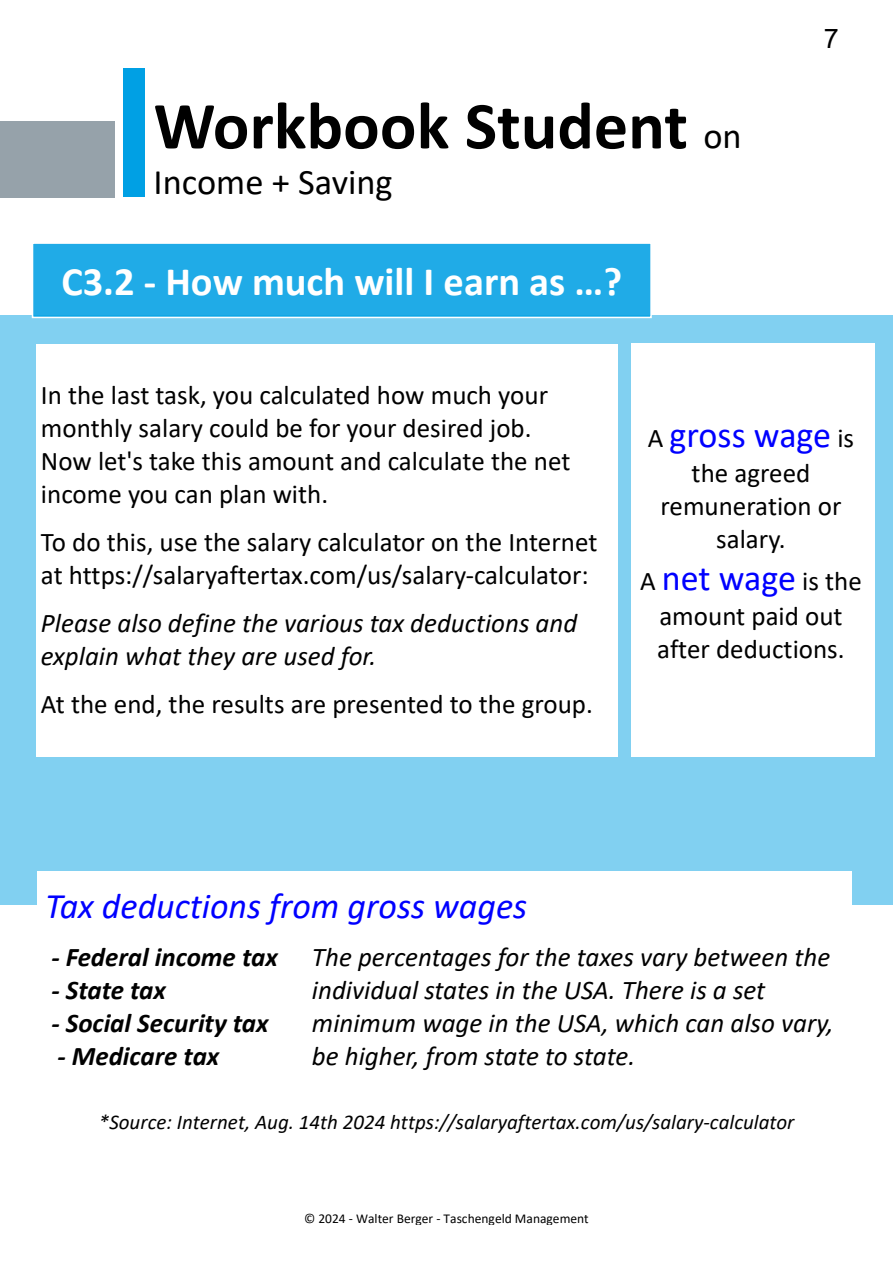
<style>
.page{position:relative;width:893px;height:1263px;background:#fff}
.page>*{position:absolute;margin:0;border:0;box-sizing:border-box;transform-origin:0 0}
.t1{font:700 67.5px "Calibri";color:#000}
.t2{font:700 40.5px "Calibri";color:#fff}
.t3{font:italic 36px "Calibri";color:#00f}
.t4{font:36px "Calibri";color:#00f}
.t5{font:36px "Calibri";color:#000}
.t6{font:27px/33px "Calibri";color:#000}
.t7{font:italic 27px/33px "Calibri";color:#000}
.t8{font:italic 700 27px "Calibri";color:#000}
.t9{font:27px "Arial";color:#000}
.t10{font:italic 21px "Calibri";color:#000}
.t11{font:13.5px "Calibri";color:#000}
.s1{font-weight:400;font-size:36px}
.s2{font-size:27px;color:#000}
</style>
<div class="page">
<div style="left:0;top:315px;width:893px;height:590px;background:#81d0f1"></div>
<div style="left:0;top:121px;width:115px;height:76px;background:#96a2aa"></div>
<div style="left:124px;top:68px;width:21px;height:129px;background:#00a0e4"></div>
<div style="left:33px;top:243px;width:618px;height:74px;background:#20abe7"></div>
<div style="left:32px;top:242px;width:620px;height:76px;border:2px solid #fff"></div>
<div style="left:37px;top:344px;width:581px;height:412px;background:#fff"></div>
<div style="left:37px;top:872px;width:814px;height:66px;background:#fff"></div>
<div style="left:631px;top:343px;width:244px;height:413px;background:#fff"></div>
<h1 class="t1" style="left:154px;top:98px;width:590px">Workbook Student <span class="s1">on</span></h1>
<h3 class="t5" style="left:154px;top:167px;width:241px">Income + Saving</h3>
<h2 class="t2" style="left:61px;top:265px;width:562px">C3.2 - How much will I earn as …?</h2>
<p class="t9" style="left:824px;top:29px;width:17px">7</p>
<p class="t6" style="left:41px;top:381px;width:531px">In the last task, you calculated how much your monthly salary could be for your desired job.<br>Now let's take this amount and calculate the net income you can plan with.</p>
<p class="t6" style="left:41px;top:528px;width:558px">To do this, use the salary calculator on the Internet at https://salaryaftertax.com/us/salary-calculator:</p>
<p class="t7" style="left:41px;top:609px;width:538px">Please also define the various tax deductions and explain what they are used for.</p>
<p class="t6" style="left:41px;top:690px;width:553px">At the end, the results are presented to the group.</p>
<h3 class="t4" style="left:648px;top:420px;width:208px"><span class="s2">A</span> gross wage <span class="s2">is</span></h3>
<p class="t6" style="left:660px;top:459px;width:183px;text-align:center">the agreed remuneration or salary.</p>
<h3 class="t4" style="left:640px;top:563px;width:223px"><span class="s2">A</span> net wage <span class="s2">is the</span></h3>
<p class="t6" style="left:657px;top:602px;width:189px">amount paid out after deductions.</p>
<h3 class="t3" style="left:45px;top:891px;width:483px">Tax deductions from gross wages</h3>
<p class="t7" style="left:312px;top:943px;width:523px">The percentages for the taxes vary between the individual states in the USA. There is a set minimum wage in the USA, which can also vary, be higher, from state to state.</p>
<p class="t8" style="left:51px;top:946px;width:228px">- Federal income tax</p>
<p class="t8" style="left:51px;top:979px;width:116px">- State tax</p>
<p class="t8" style="left:51px;top:1012px;width:219px">- Social Security tax</p>
<p class="t8" style="left:57px;top:1045px;width:163px">- Medicare tax</p>
<p class="t10" style="left:99px;top:1113px;width:697px">*Source: Internet, Aug. 14th 2024 https://salaryaftertax.com/us/salary-calculator</p>
<p class="t11" style="left:304px;top:1212px;width:286px">© 2024 - Walter Berger - Taschengeld Management</p>
</div>
